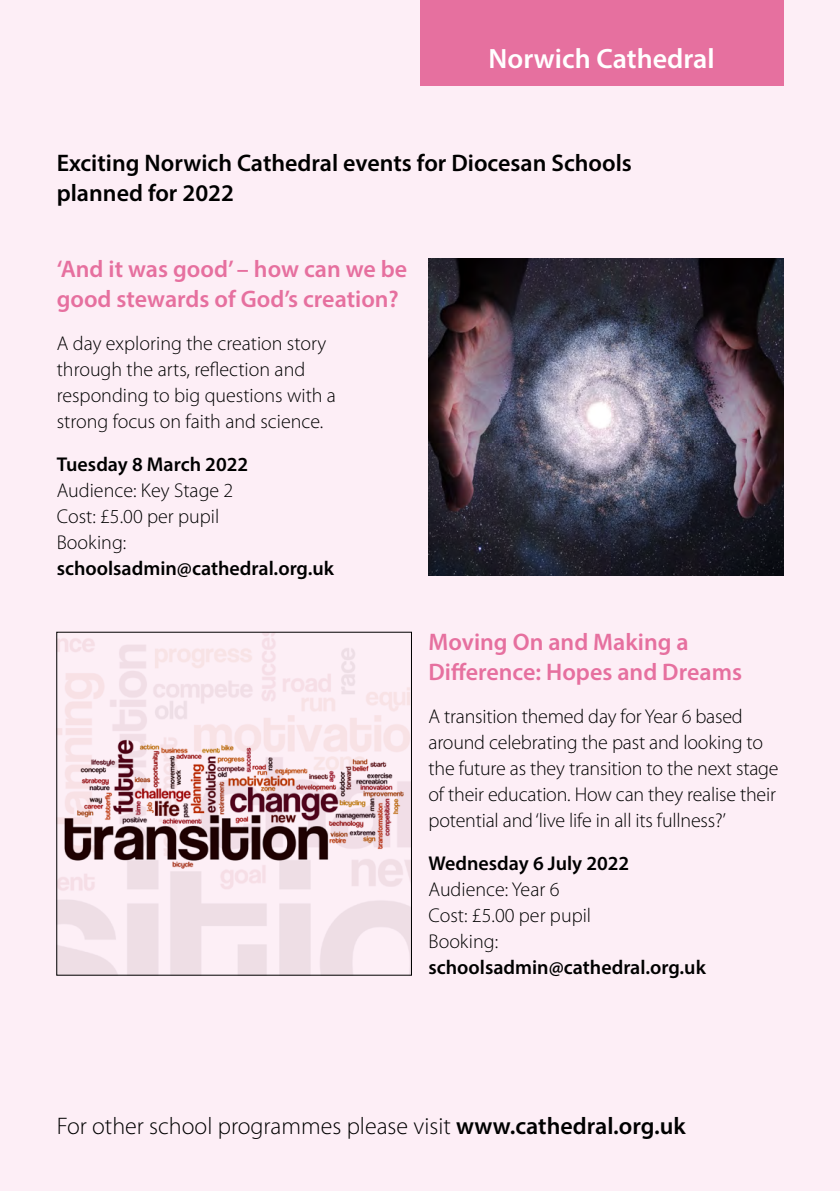
<style>
.page{position:relative;width:840px;height:1191px;background:#fff}
.page>*{position:absolute;margin:0;border:0;box-sizing:border-box;transform-origin:0 0}
.t1{font:600 28px "Myriad Pro";color:#fff}
.t2{font:600 24px/30px "Myriad Pro";color:#e6709f}
.t3{font:600 24px/30px "Myriad Pro";color:#000}
.t4{font:300 24px "Myriad Pro";color:#000}
.t5{font:300 20px/26px "Myriad Pro";letter-spacing:-.01em;color:#000}
.t6{font:600 20px "Myriad Pro";color:#000}
.s1{font-weight:600}
</style>
<div class="page">
<div style="left:0;top:0;width:839px;height:1191px;background:#fdeef6"></div>
<div style="left:420px;top:0;width:362px;height:85px;background:#e6709f"></div>
<img style="left:428px;top:259px;width:354px;height:316px">
<div style="left:57px;top:632px;width:354px;height:343px;background:linear-gradient(to right,#f7e7ee,#f9ebf2)"></div>
<img style="left:58px;top:686px;width:351px;height:235px">
<h1 class="t1" style="left:488px;top:41px;width:227px">Norwich Cathedral</h1>
<p class="t3" style="left:57px;top:147px;width:576px">Exciting Norwich Cathedral events for Diocesan Schools planned for 2022</p>
<p class="t2" style="left:57px;top:253px;width:352px">‘And it was good’ – how can we be good stewards of God’s creation?</p>
<p class="t5" style="left:57px;top:330px;width:280px">A day exploring the creation story through the arts, reflection and responding to big questions with a strong focus on faith and science.</p>
<p class="t6" style="left:57px;top:451px;width:193px">Tuesday 8 March 2022</p>
<p class="t5" style="left:57px;top:477px;width:178px">Audience: Key Stage 2<br>Cost: £5.00 per pupil<br>Booking:</p>
<p class="t6" style="left:57px;top:555px;width:279px">schoolsadmin@cathedral.org.uk</p>
<p class="t2" style="left:428px;top:626px;width:315px">Moving On and Making a<br>Difference: Hopes and Dreams</p>
<p class="t5" style="left:428px;top:703px;width:351px">A transition themed day for Year 6 based around celebrating the past and looking to the future as they transition to the next stage of their education. How can they realise their potential and ‘live life in all its fullness?’</p>
<p class="t6" style="left:428px;top:851px;width:202px">Wednesday 6 July 2022</p>
<p class="t5" style="left:428px;top:876px;width:164px">Audience: Year 6<br>Cost: £5.00 per pupil<br>Booking:</p>
<p class="t6" style="left:428px;top:955px;width:279px">schoolsadmin@cathedral.org.uk</p>
<p class="t4" style="left:57px;top:1111px;width:630px">For other school programmes please visit <span class="s1">www.cathedral.org.uk</span></p>
</div>
